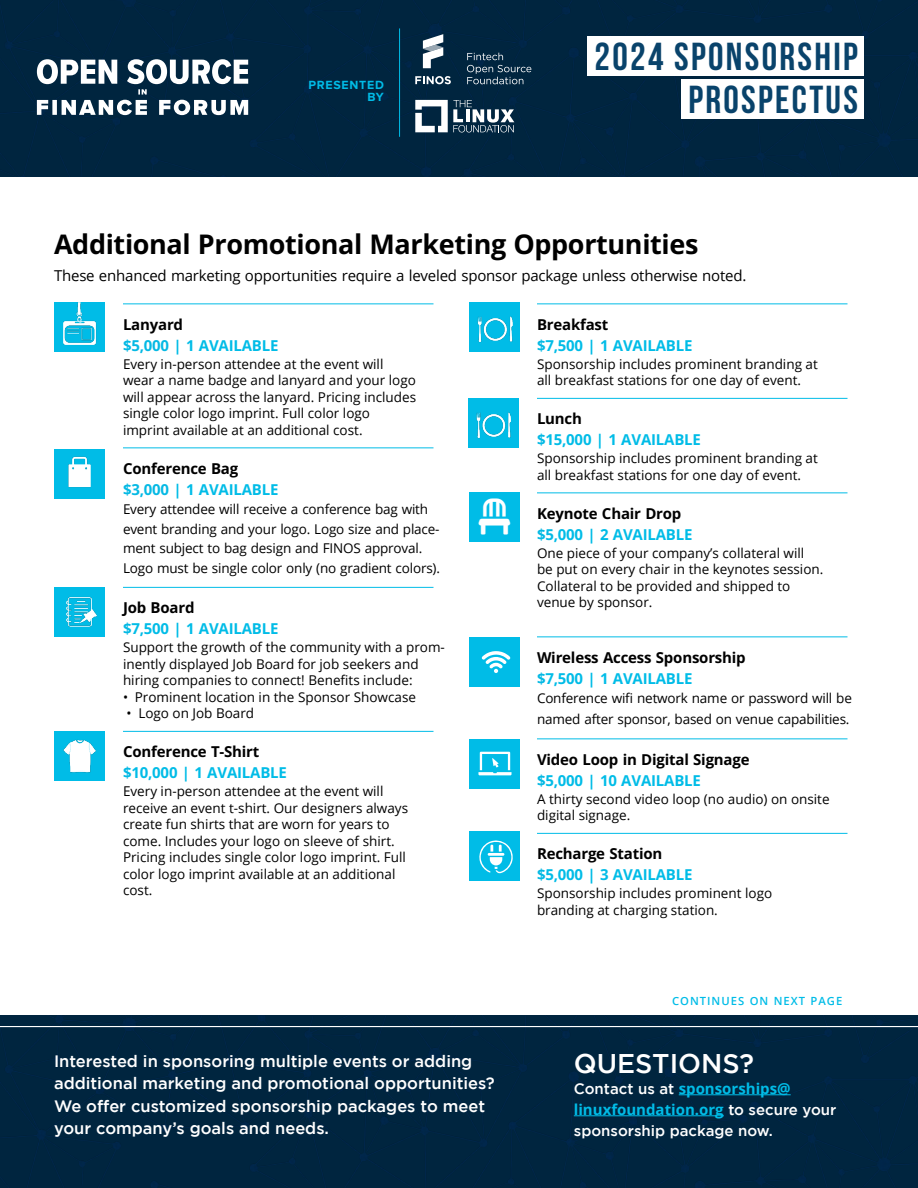
<style>
.page{position:relative;width:918px;height:1188px;background:#fff}
.page>*{position:absolute;margin:0;border:0;box-sizing:border-box;transform-origin:0 0}
.t1{font:39px/43.5px "Bebas Neue";letter-spacing:.06em;color:#09436b;text-align:right}
.t2{font:700 27px "Open Sans";letter-spacing:-.015em;color:#000}
.t3{font:500 27px "Gotham";color:#fff}
.t4{font:500 16.5px/22.5px "Gotham";color:#fff}
.t5{font:700 15px/21px "Open Sans";letter-spacing:-.015em;color:#00bce7}
.t6{font:700 15px/21px "Open Sans";letter-spacing:-.015em;color:#000}
.t7{font:15px "Open Sans";letter-spacing:-.015em;color:#000}
.t8{font:500 15px "Gotham";color:#fff}
.t9{font:13.5px/16.5px "Open Sans";color:#000}
.t10{font:700 12.3px/12.5px "Proxima Nova";letter-spacing:.06em;color:#00bce7;text-align:right}
.t11{font:600 11.25px "Open Sans";letter-spacing:.085em;color:#00bce7}
.s1{color:#000}
.s2{color:#05b9e4}
.s3{color:#00bce7}
.s4{font-family:"Gotham";font-weight:500;color:#fff}
</style>
<div class="page">
<div style="left:0;top:0;width:918px;height:176px;background:#00253f"></div>
<div style="left:588px;top:36px;width:276px;height:40px;background:#fff"></div>
<div style="left:682px;top:80px;width:182px;height:39px;background:#fff"></div>
<svg style="left:467px;top:53px;width:64px;height:31px;background:#24435a"></svg>
<svg style="left:415px;top:76px;width:36px;height:8px"></svg>
<svg style="left:423px;top:34px;width:20px;height:34px"></svg>
<hr style="left:399px;top:28px;width:1px;height:109px;background:#00bce7">
<svg style="left:415px;top:100px;width:99px;height:32px"></svg>
<div style="left:0;top:1015px;width:918px;height:173px;background:#00253f"></div>
<img style="left:54px;top:449px;width:50px;height:50px">
<img style="left:54px;top:303px;width:50px;height:49px">
<img style="left:468px;top:398px;width:51px;height:50px">
<img style="left:54px;top:731px;width:50px;height:50px">
<img style="left:54px;top:588px;width:50px;height:49px">
<hr style="left:679px;top:1095px;width:112px;height:1px;background:#00bce7">
<hr style="left:574px;top:1116px;width:150px;height:1px;background:#00bce7">
<hr style="left:123px;top:303px;width:311px;height:1px;background:#00bce7">
<hr style="left:123px;top:447px;width:311px;height:1px;background:#00bce7">
<hr style="left:123px;top:587px;width:311px;height:1px;background:#00bce7">
<hr style="left:123px;top:731px;width:311px;height:1px;background:#00bce7">
<hr style="left:537px;top:303px;width:311px;height:1px;background:#00bce7">
<hr style="left:537px;top:398px;width:311px;height:1px;background:#00bce7">
<hr style="left:537px;top:492px;width:311px;height:1px;background:#00bce7">
<hr style="left:537px;top:636px;width:311px;height:1px;background:#00bce7">
<hr style="left:537px;top:738px;width:311px;height:1px;background:#00bce7">
<hr style="left:537px;top:833px;width:311px;height:1px;background:#00bce7">
<img style="left:470px;top:303px;width:50px;height:49px">
<div style="left:470px;top:637px;width:50px;height:49px;background:#00bce7"></div>
<svg style="left:482px;top:651px;width:28px;height:22px"></svg>
<div style="left:470px;top:739px;width:50px;height:49px;background:#00bce7"></div>
<svg style="left:478px;top:752px;width:34px;height:23px"></svg>
<div style="left:470px;top:831px;width:50px;height:50px;background:#00bce7"></div>
<svg style="left:479px;top:840px;width:34px;height:33px"></svg>
<div style="left:470px;top:492px;width:50px;height:50px;background:#00bce7"></div>
<svg style="left:37px;top:59px;width:211px;height:56px"></svg>
<hr style="left:0;top:1026px;width:918px;height:1px;background:#fff">
<p class="t10" style="left:309px;top:79px;width:77px">PRESENTED<br>BY</p>
<h1 class="t1" style="left:595px;top:34px;width:265px">2024 SPONSORSHIP<br>PROSPECTUS</h1>
<h2 class="t2" style="left:54px;top:226px;width:646px">Additional Promotional Marketing Opportunities</h2>
<p class="t7" style="left:54px;top:265px;width:694px">These enhanced marketing opportunities require a leveled sponsor package unless otherwise noted.</p>
<p class="t5" style="left:123px;top:313px;width:157px"><span class="s1">Lanyard<br></span><span class="s2">$5,000</span> | 1 AVAILABLE</p>
<p class="t9" style="left:123px;top:355px;width:295px">Every in-person attendee at the event will wear a name badge and lanyard and your logo will appear across the lanyard. Pricing includes single color logo imprint. Full color logo imprint available at an additional cost.</p>
<p class="t6" style="left:123px;top:457px;width:157px">Conference Bag <span class="s2">$3,000</span> <span class="s3">| 1 AVAILABLE</span></p>
<p class="t9" style="left:123px;top:499px;width:319px;line-height:19.5px">Every attendee will receive a conference bag with event branding and your logo. Logo size and place&shy;ment subject to bag design and FINOS approval.<br>Logo must be single color only (no gradient colors).</p>
<p class="t5" style="left:123px;top:597px;width:157px"><span class="s1">Job Board<br></span><span class="s2">$</span>7,500 | 1 AVAILABLE</p>
<p class="t9" style="left:123px;top:639px;width:323px">Support the growth of the community with a prom&shy;inently displayed Job Board for job seekers and hiring companies to connect! Benefits include:</p>
<p class="t9" style="left:123px;top:688px;width:295px">• Prominent location in the Sponsor Showcase</p>
<p class="t9" style="left:127px;top:705px;width:129px">• Logo on Job Board</p>
<p class="t6" style="left:123px;top:741px;width:165px">Conference T-Shirt <span class="s2">$</span><span class="s3">10,000 | 1 AVAILABLE</span></p>
<p class="t9" style="left:123px;top:783px;width:287px">Every in-person attendee at the event will receive an event t-shirt. Our designers always create fun shirts that are worn for years to come. Includes your logo on sleeve of shirt.<br>Pricing includes single color logo imprint. Full color logo imprint available at an additional cost.</p>
<p class="t5" style="left:537px;top:313px;width:157px"><span class="s1">Breakfast<br></span><span class="s2">$</span>7,500 | 1 AVAILABLE</p>
<p class="t9" style="left:537px;top:355px;width:282px">Sponsorship includes prominent branding at all breakfast stations for one day of event.</p>
<p class="t5" style="left:537px;top:408px;width:165px"><span class="s1">Lunch<br></span><span class="s2">$</span>15,000 | 1 AVAILABLE</p>
<p class="t9" style="left:537px;top:450px;width:282px">Sponsorship includes prominent branding at all breakfast stations for one day of event.</p>
<p class="t6" style="left:537px;top:502px;width:157px">Keynote Chair Drop <span class="s2">$5</span><span class="s3">,000 | 2 AVAILABLE</span></p>
<p class="t9" style="left:537px;top:544px;width:288px">One piece of your company’s collateral will be put on every chair in the keynotes session.<br>Collateral to be provided and shipped to venue by sponsor.</p>
<p class="t6" style="left:537px;top:646px;width:210px">Wireless Access Sponsorship <span class="s2">$</span><span class="s3">7,500 | 1 AVAILABLE</span></p>
<p class="t9" style="left:537px;top:687px;width:316px;line-height:21px">Conference wifi network name or password will be named after sponsor, based on venue capabilities.</p>
<p class="t6" style="left:537px;top:748px;width:214px">Video Loop in Digital Signage <span class="s2">$</span><span class="s3">5,000 | 10 AVAILABLE</span></p>
<p class="t9" style="left:537px;top:790px;width:294px">A thirty second video loop (no audio) on onsite digital signage.</p>
<p class="t5" style="left:537px;top:843px;width:157px"><span class="s1">Recharge Station </span><span class="s2">$</span>5,000 | 3 AVAILABLE</p>
<p class="t9" style="left:537px;top:885px;width:237px">Sponsorship includes prominent logo branding at charging station.</p>
<p class="t11" style="left:672px;top:993px;width:172px">CONTINUES ON NEXT PAGE</p>
<p class="t4" style="left:54px;top:1050px;width:442px">Interested in sponsoring multiple events or adding additional marketing and promotional opportunities?<br>We offer customized sponsorship packages to meet your company’s goals and needs.</p>
<h2 class="t3" style="left:574px;top:1048px;width:182px">QUESTIONS?</h2>
<p class="t5" style="left:574px;top:1078px;width:264px"><span class="s4">Contact us at</span> sponsorships@ linuxfoundation.org <span class="s4">to secure your</span></p>
<p class="t8" style="left:574px;top:1122px;width:200px">sponsorship package now.</p>
</div>
